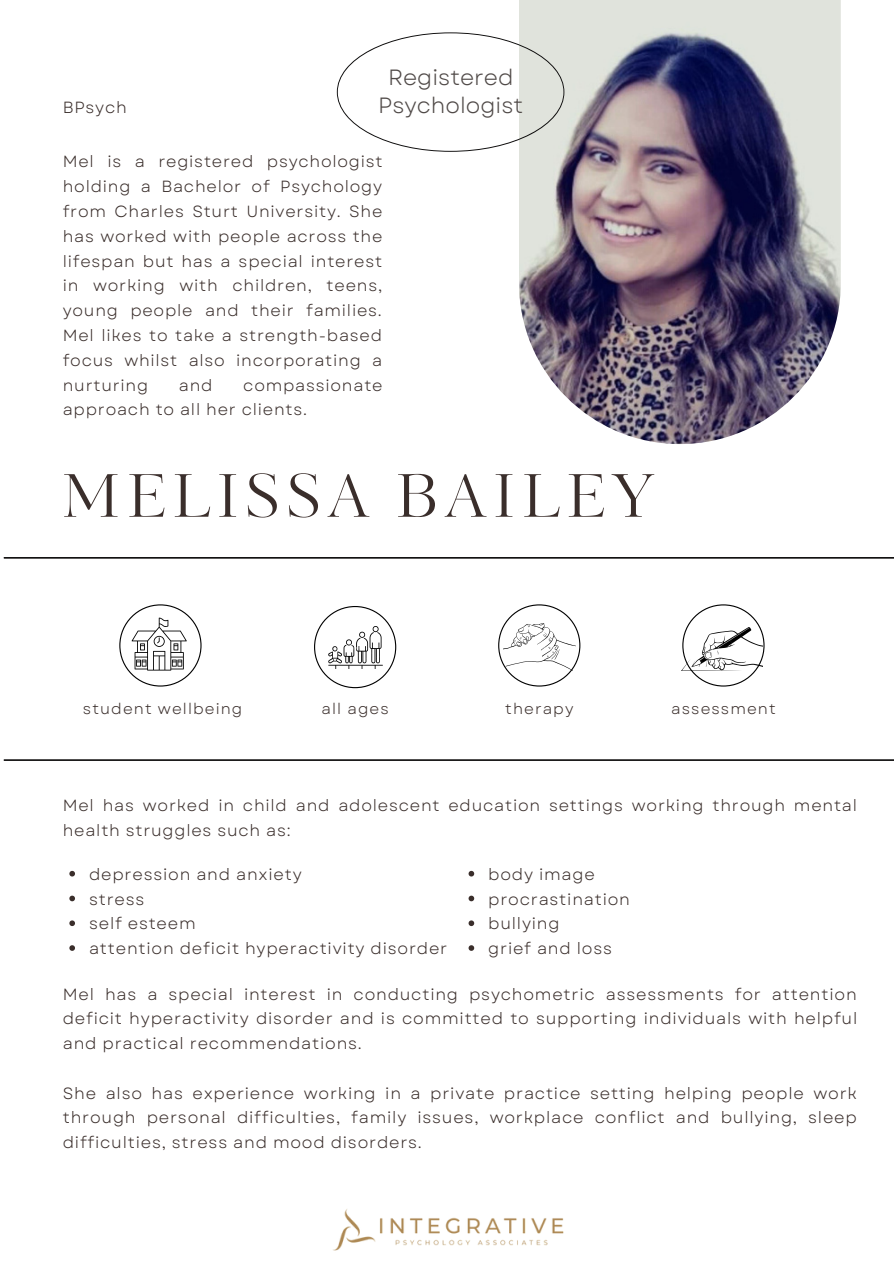
<style>
.page{position:relative;width:894px;height:1264px;background:#fff}
.page>*{position:absolute;margin:0;border:0;box-sizing:border-box;transform-origin:0 0}
.t1{font:58.8px "Kudryashev Display Contrast";letter-spacing:.11em;color:#3a2e2b}
.t2{font:22.05px/27px "Garet";color:#504a48;text-align:center}
.t3{font:16.2px/24.8px "Garet";letter-spacing:.05em;color:#3a2e2b}
.t4{font:15.15px "Garet";letter-spacing:.07em;color:#3a2e2b}
</style>
<div class="page">
<img style="left:333px;top:1209px;width:231px;height:42px">
<img style="left:519px;top:0;width:321px;height:444px">
<svg style="left:337px;top:32px;width:227px;height:120px"></svg>
<hr style="left:4px;top:557px;width:889px;height:1px;background:#0c0b0b">
<hr style="left:4px;top:759px;width:889px;height:1px;background:#0c0b0b">
<svg style="left:682px;top:604px;width:82px;height:82px"></svg>
<svg style="left:314px;top:606px;width:82px;height:82px"></svg>
<svg style="left:498px;top:604px;width:82px;height:82px"></svg>
<img style="left:328px;top:626px;width:54px;height:42px">
<img style="left:503px;top:624px;width:72px;height:46px">
<img style="left:682px;top:627px;width:79px;height:43px">
<svg style="left:119px;top:604px;width:82px;height:82px"></svg>
<svg style="left:468px;top:870px;width:6px;height:6px"></svg>
<svg style="left:468px;top:895px;width:6px;height:6px"></svg>
<svg style="left:468px;top:920px;width:6px;height:6px"></svg>
<svg style="left:468px;top:945px;width:6px;height:5px"></svg>
<svg style="left:69px;top:870px;width:6px;height:6px"></svg>
<svg style="left:69px;top:895px;width:6px;height:6px"></svg>
<svg style="left:69px;top:920px;width:6px;height:6px"></svg>
<svg style="left:69px;top:945px;width:6px;height:5px"></svg>
<p class="t3" style="left:63px;top:95px;width:66px">BPsych</p>
<h2 class="t2" style="left:378px;top:64px;width:146px">Registered<br>Psychologist</h2>
<p class="t3" style="left:63px;top:149px;width:321px;text-align:justify">Mel is a registered psychologist holding a Bachelor of Psychology from Charles Sturt University. She has worked with people across the lifespan but has a special interest in working with children, teens, young people and their families.<br>Mel likes to take a strength-based focus whilst also incorporating a nurturing</p>
<p class="t3" style="left:179px;top:372px;width:35px">and</p>
<p class="t3" style="left:63px;top:372px;width:321px;text-indent:180px">compassionate approach to all her clients.</p>
<h1 class="t1" style="left:61px;top:455px;width:594px">MELISSA BAILEY</h1>
<p class="t4" style="left:83px;top:697px;width:161px">student wellbeing</p>
<p class="t4" style="left:321px;top:698px;width:69px">all ages</p>
<p class="t4" style="left:505px;top:698px;width:70px">therapy</p>
<p class="t4" style="left:671px;top:698px;width:106px">assessment</p>
<p class="t3" style="left:63px;top:793px;width:795px">Mel has worked in child and adolescent education settings working through mental health struggles such as:</p>
<p class="t3" style="left:89px;top:861px;width:359px">depression and anxiety<br>stress<br>self esteem<br>attention deficit hyperactivity disorder</p>
<p class="t3" style="left:488px;top:861px;width:143px">body image procrastination bullying<br>grief and loss</p>
<p class="t3" style="left:63px;top:981px;width:795px;text-align:justify">Mel has a special interest in conducting psychometric assessments for attention deficit hyperactivity disorder and is committed to supporting individuals with helpful and practical recommendations.</p>
<p class="t3" style="left:63px;top:1080px;width:795px;text-align:justify">She also has experience working in a private practice setting helping people work through personal difficulties, family issues, workplace conflict and bullying, sleep difficulties, stress and mood disorders.</p>
</div>
